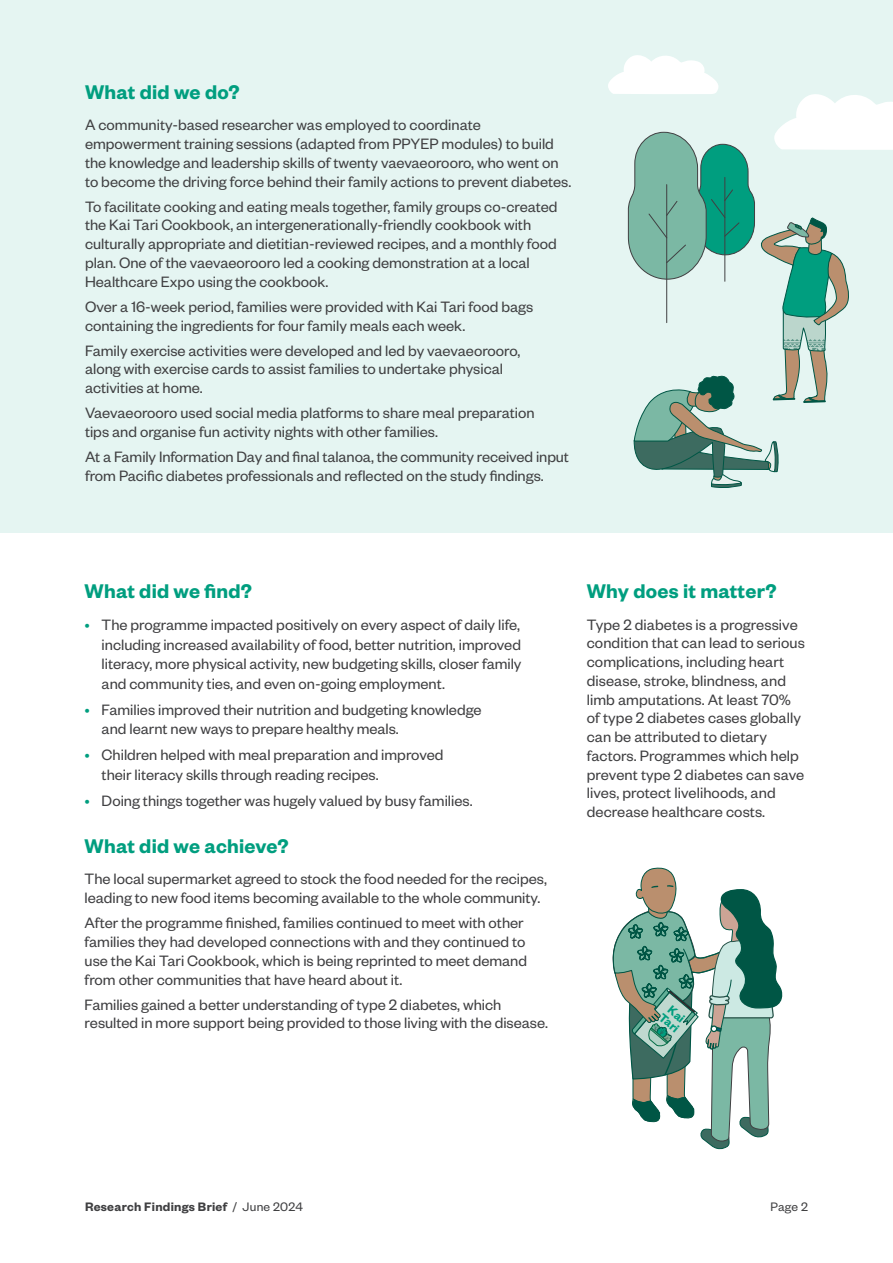
<style>
.page{position:relative;width:893px;height:1263px;background:#fff}
.page>*{position:absolute;margin:0;border:0;box-sizing:border-box;transform-origin:0 0}
.t1{font:600 21.75px "Founders Grotesk";letter-spacing:.01em;color:#009e7f}
.t2{font:16.5px/18.8px "Founders Grotesk";color:#404042}
.t3{font:600 13.5px "Founders Grotesk";letter-spacing:.02em;color:#404042}
.t4{font:13.5px "Founders Grotesk";color:#404042}
.t5{font:600 13.2px/11.2px "Founders Grotesk";color:#009e7f}
.s1{color:#009e7f}
.s2{font-weight:400}
</style>
<div class="page">
<div style="left:0;top:0;width:893px;height:532px;background:#e5f5f2"></div>
<svg style="left:608px;top:55px;width:285px;height:433px"></svg>
<svg style="left:612px;top:867px;width:171px;height:283px"></svg>
<h1 class="t1" style="left:85px;top:84px;width:156px">What did we do?</h1>
<p class="t2" style="left:85px;top:117px;width:488px">A community-based researcher was employed to coordinate empowerment training sessions (adapted from PPYEP modules) to build the knowledge and leadership skills of twenty vaevaeorooro, who went on to become the driving force behind their family actions to prevent diabetes.</p>
<p class="t2" style="left:85px;top:198px;width:474px">To facilitate cooking and eating meals together, family groups co-created the Kai Tari Cookbook, an intergenerationally-friendly cookbook with culturally appropriate and dietitian-reviewed recipes, and a monthly food plan. One of the vaevaeorooro led a cooking demonstration at a local Healthcare Expo using the cookbook.</p>
<p class="t2" style="left:85px;top:298px;width:450px">Over a 16-week period, families were provided with Kai Tari food bags containing the ingredients for four family meals each week.</p>
<p class="t2" style="left:85px;top:342px;width:437px">Family exercise activities were developed and led by vaevaeorooro, along with exercise cards to assist families to undertake physical activities at home.</p>
<p class="t2" style="left:85px;top:405px;width:451px">Vaevaeorooro used social media platforms to share meal preparation tips and organise fun activity nights with other families.</p>
<p class="t2" style="left:85px;top:449px;width:485px">At a Family Information Day and final talanoa, the community received input from Pacific diabetes professionals and reflected on the study findings.</p>
<h1 class="t1" style="left:85px;top:584px;width:169px">What did we find?</h1>
<p class="t2" style="left:102px;top:617px;width:421px;line-height:19.5px;text-align:justify;text-indent:-17px"><span class="s1">•</span> The programme impacted positively on every aspect of daily life, including increased availability of food, better nutrition, improved literacy, more physical activity, new budgeting skills, closer family and community ties, and even on-going employment.</p>
<p class="t2" style="left:102px;top:701px;width:381px;line-height:19.5px;text-indent:-17px"><span class="s1">•</span> Families improved their nutrition and budgeting knowledge and learnt new ways to prepare healthy meals.</p>
<p class="t2" style="left:102px;top:746px;width:343px;line-height:19.5px;text-indent:-17px"><span class="s1">•</span> Children helped with meal preparation and improved their literacy skills through reading recipes.</p>
<p class="t2" style="left:85px;top:792px;width:389px"><span class="s1">•</span> Doing things together was hugely valued by busy families.</p>
<h1 class="t1" style="left:85px;top:838px;width:205px">What did we achieve?</h1>
<p class="t2" style="left:85px;top:871px;width:464px">The local supermarket agreed to stock the food needed for the recipes, leading to new food items becoming available to the whole community.</p>
<p class="t2" style="left:85px;top:915px;width:444px">After the programme finished, families continued to meet with other families they had developed connections with and they continued to use the Kai Tari Cookbook, which is being reprinted to meet demand from other communities that have heard about it.</p>
<p class="t2" style="left:85px;top:996px;width:465px">Families gained a better understanding of type 2 diabetes, which resulted in more support being provided to those living with the disease.</p>
<h1 class="t1" style="left:587px;top:584px;width:191px">Why does it matter?</h1>
<p class="t2" style="left:587px;top:616px;width:220px">Type 2 diabetes is a progressive condition that can lead to serious complications, including heart disease, stroke, blindness, and limb amputations. At least 70% of type 2 diabetes cases globally can be attributed to dietary factors. Programmes which help prevent type 2 diabetes can save lives, protect livelihoods, and decrease healthcare costs.</p>
<p class="t5" style="left:671px;top:1003px;width:24px;rotate:40deg">Kai<br>Tari</p>
<p class="t3" style="left:85px;top:1202px;width:219px">Research Findings Brief <span class="s2">/ June 2024</span></p>
<p class="t4" style="left:770px;top:1202px;width:39px">Page 2</p>
</div>
